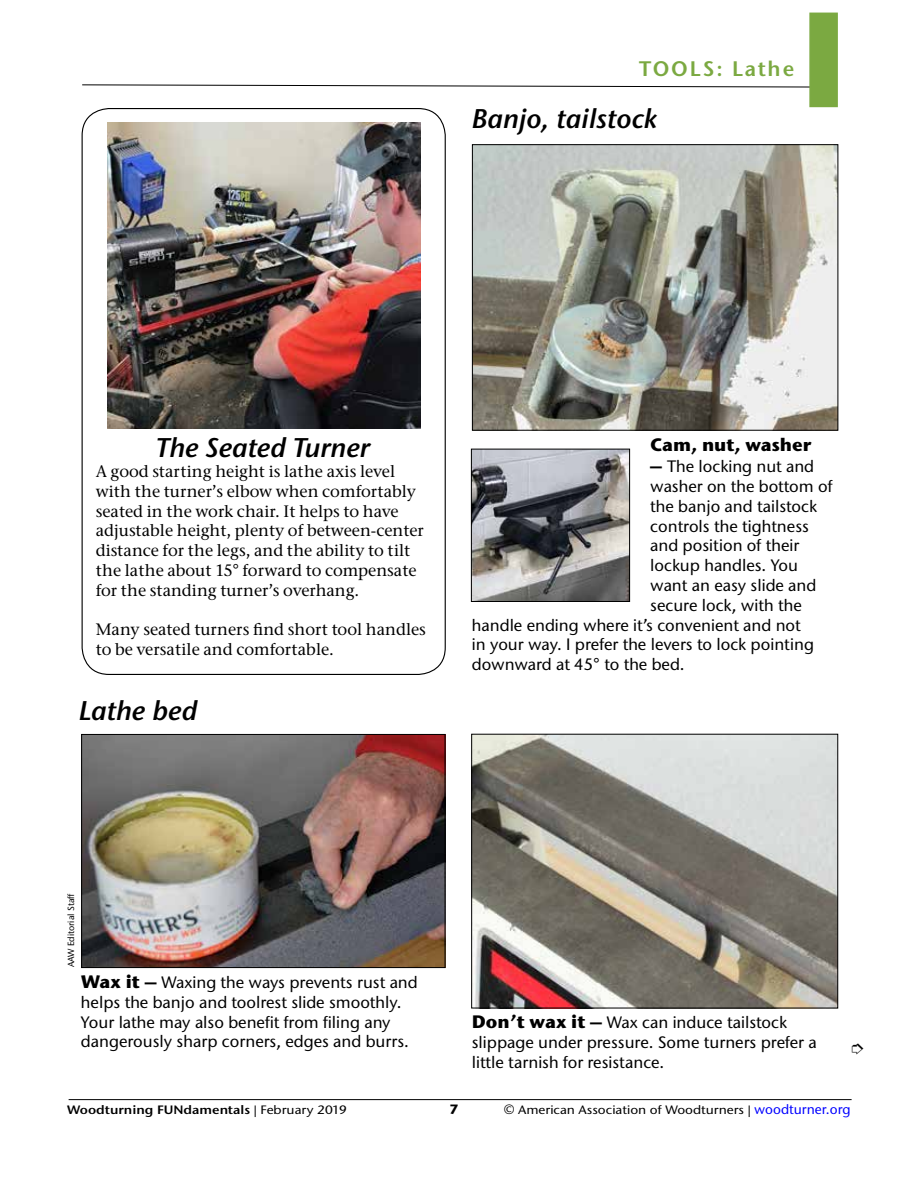
<style>
.page{position:relative;width:918px;height:1188px;background:#fff}
.page>*{position:absolute;margin:0;border:0;box-sizing:border-box;transform-origin:0 0}
.t1{font:italic 600 27px "Stone Sans ITC Pro";color:#000}
.t2{font:600 21px "Stone Sans ITC Pro";letter-spacing:.09em;color:#7ba941}
.t3{font:700 18px "Stone Sans ITC Pro";color:#000}
.t4{font:500 16.5px/19.8px "Stone Sans ITC Pro";color:#000}
.t5{font:500 16.5px/19.8px "Stone Serif ITC Pro";color:#000}
.t6{font:700 13.5px "Stone Sans ITC Pro";color:#000}
.t7{font:500 12.15px "Stone Sans ITC Pro";color:#000;scale:1.11 1}
.t8{font:600 12.15px "Stone Sans ITC Pro";color:#000;scale:1.11 1}
.t9{font:500 9px "Stone Sans ITC Pro";color:#000}
.s1{font-weight:700;font-size:18px}
.s2{font-weight:500}
.s3{font-size:13.5px}
.s4{font-size:13.5px;color:#00f}
</style>
<div class="page">
<svg style="left:82px;top:84px;width:727px;height:4px"></svg>
<div style="left:809px;top:13px;width:29px;height:94px;background:#7ba941;border:2px solid #7ba941"></div>
<hr style="left:69px;top:1099px;width:783px;height:1px;background:#000">
<img style="left:474px;top:146px;width:362px;height:283px">
<div style="left:472px;top:144px;width:366px;height:287px;border:1px solid #000"></div>
<img style="left:83px;top:736px;width:360px;height:230px">
<div style="left:81px;top:734px;width:364px;height:234px;border:1px solid #000"></div>
<img style="left:473px;top:736px;width:363px;height:270px">
<div style="left:471px;top:734px;width:367px;height:274px;border:1px solid #000"></div>
<img style="left:107px;top:123px;width:313px;height:306px">
<img style="left:473px;top:451px;width:155px;height:149px">
<div style="left:471px;top:449px;width:159px;height:153px;border:1px solid #000"></div>
<p class="t2" style="left:639px;top:56px;width:157px">TOOLS: Lathe</p>
<h1 class="t1" style="left:471px;top:102px;width:187px">Banjo, tailstock</h1>
<h1 class="t1" style="left:156px;top:431px;width:215px">The Seated Turner</h1>
<p class="t5" style="left:96px;top:461px;width:330px">A good starting height is lathe axis level with the turner’s elbow when comfortably seated in the work chair. It helps to have adjustable height, plenty of between-center distance for the legs, and the ability to tilt the lathe about 15° forward to compensate for the standing turner’s overhang.</p>
<p class="t5" style="left:96px;top:620px;width:332px">Many seated turners find short tool handles to be versatile and comfortable.</p>
<h1 class="t1" style="left:79px;top:694px;width:120px">Lathe bed</h1>
<p class="t3" style="left:650px;top:433px;width:163px">Cam, nut, washer</p>
<p class="t4" style="left:650px;top:456px;width:165px"><span class="s1">–</span> The locking nut and</p>
<p class="t4" style="left:650px;top:476px;width:184px">washer on the bottom of</p>
<p class="t4" style="left:650px;top:496px;width:168px">the banjo and tailstock</p>
<p class="t4" style="left:650px;top:516px;width:160px">controls the tightness</p>
<p class="t4" style="left:650px;top:536px;width:151px">and position of their</p>
<p class="t4" style="left:650px;top:555px;width:149px">lockup handles. You</p>
<p class="t4" style="left:650px;top:575px;width:168px">want an easy slide and</p>
<p class="t4" style="left:650px;top:595px;width:153px">secure lock, with the</p>
<p class="t4" style="left:472px;top:615px;width:330px">handle ending where it’s convenient and not</p>
<p class="t4" style="left:472px;top:635px;width:344px">in your way. I prefer the levers to lock pointing</p>
<p class="t4" style="left:472px;top:654px;width:214px">downward at 45° to the bed.</p>
<p class="t9" style="left:65px;top:967px;width:75px;rotate:-90deg">AAW Editorial Staff</p>
<p class="t4" style="left:81px;top:972px;width:338px"><span class="s1">Wax it –</span> Waxing the ways prevents rust and helps the banjo and toolrest slide smoothly.<br>Your lathe may also benefit from filing any dangerously sharp corners, edges and burrs.</p>
<p class="t4" style="left:472px;top:1013px;width:347px"><span class="s1">Don’t wax it –</span> Wax can induce tailstock slippage under pressure. Some turners prefer a little tarnish for resistance.</p>
<p class="t8" style="left:67px;top:1102px;width:254px">Woodturning FUNdamentals <span class="s2">| February 2019</span></p>
<p class="t6" style="left:450px;top:1100px;width:11px">7</p>
<p class="t7" style="left:504px;top:1102px;width:314px"><span class="s3">©</span> American Association of Woodturners | <span class="s4">woodturner.org</span></p>
</div>
